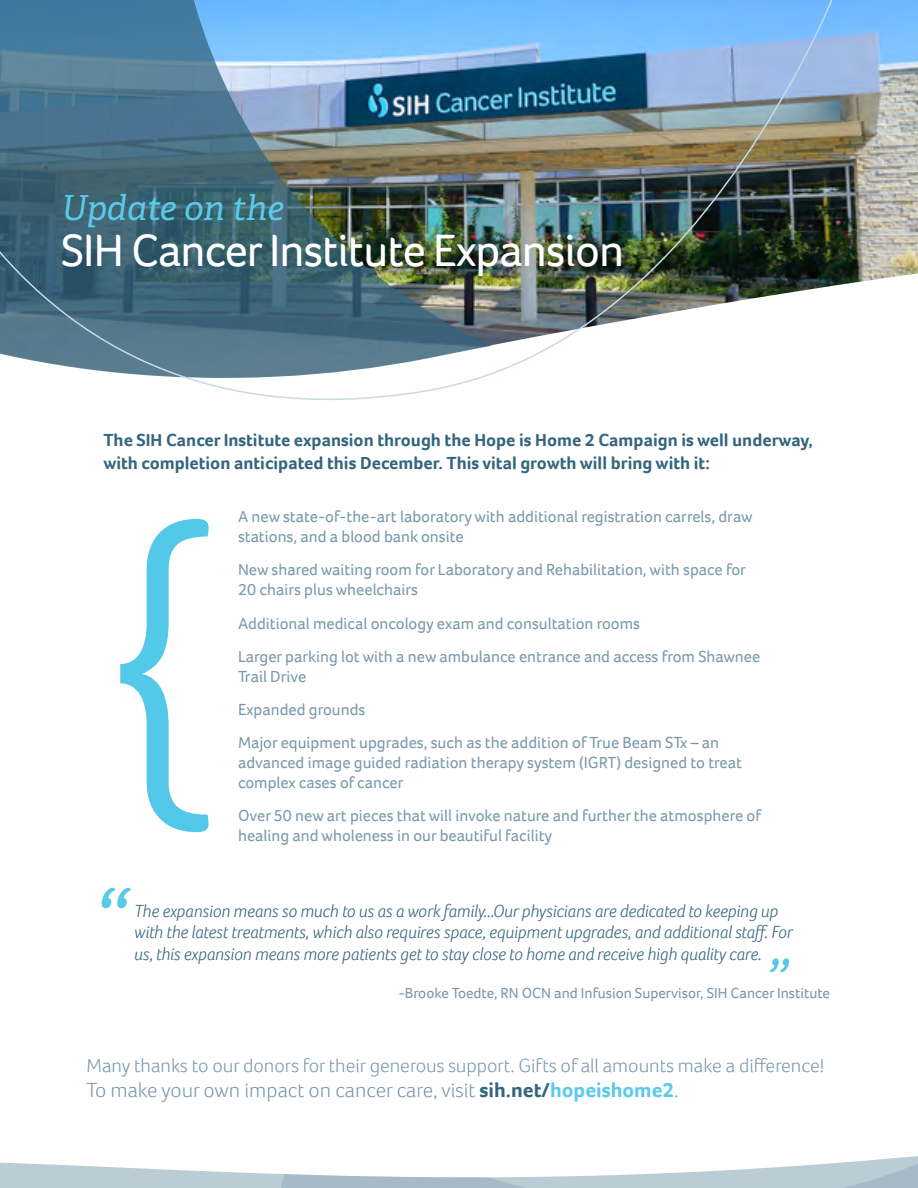
<style>
.page{position:relative;width:918px;height:1188px;background:#fff}
.page>*{position:absolute;margin:0;border:0;box-sizing:border-box;transform-origin:0 0}
.t1{font:300 366.3px "Foco";color:#54c8e8}
.t2{font:italic 300 108px "Foco";color:#59cbe8}
.t3{font:italic 300 72px "Foco";color:#54c8e8}
.t4{font:46.5px "Foco";letter-spacing:-.02em;color:#fff}
.t5{font:italic 34.5px "Adelle";color:#59cbe8}
.t6{font:300 21px "Foco";color:#7897ac}
.t7{font:300 19.5px "Foco";color:#7897ac}
.t8{font:italic 300 18px/21.6px "Foco";color:#34657f}
.t9{font:700 18px/22.5px "Foco";color:#34657f}
.t10{font:16.5px/19.8px "Foco";color:#7a99ac}
.t11{font:15px "Foco";color:#7897ac}
.s1{font-weight:700;color:#34657f}
.s2{font-weight:700;color:#59cbe8}
</style>
<div class="page">
<svg style="left:0;top:1156px;width:918px;height:32px"></svg>
<img style="left:0;top:0;width:902px;height:400px">
<h3 class="t5" style="left:61px;top:186px;width:225px">Update on the</h3>
<h3 class="t4" style="left:61px;top:220px;width:565px">SIH Cancer Institute Expansion</h3>
<p class="t9" style="left:103px;top:429px;width:711px">The SIH Cancer Institute expansion through the Hope is Home 2 Campaign is well underway, with completion anticipated this December. This vital growth will bring with it:</p>
<p class="t10" style="left:238px;top:507px;width:516px">A new state-of-the-art laboratory with additional registration carrels, draw stations, and a blood bank onsite</p>
<p class="t10" style="left:238px;top:560px;width:509px">New shared waiting room for Laboratory and Rehabilitation, with space for<br>20 chairs plus wheelchairs</p>
<p class="t10" style="left:238px;top:606px;width:524px;line-height:33.3px">Additional medical oncology exam and consultation rooms<br>Larger parking lot with a new ambulance entrance and access from Shawnee</p>
<p class="t10" style="left:238px;top:659px;width:483px;line-height:33.3px">Trail Drive<br>Expanded grounds<br>Major equipment upgrades, such as the addition of True Beam STx – an</p>
<p class="t10" style="left:238px;top:752px;width:505px">advanced image guided radiation therapy system (IGRT) designed to treat complex cases of cancer</p>
<p class="t10" style="left:238px;top:805px;width:524px">Over 50 new art pieces that will invoke nature and further the atmosphere of healing and wholeness in our beautiful facility</p>
<h1 class="t1" style="left:106px;top:416px;width:112px">{</h1>
<h2 class="t2" style="left:88px;top:855px;width:40px">“</h2>
<p class="t8" style="left:134px;top:899px;width:660px">The expansion means so much to us as a work family...Our physicians are dedicated to keeping up with the latest treatments, which also requires space, equipment upgrades, and additional staff. For</p>
<p class="t8" style="left:134px;top:943px;width:629px">us, this expansion means more patients get to stay close to home and receive high quality care.</p>
<p class="t11" style="left:398px;top:984px;width:433px">-Brooke Toedte, RN OCN and Infusion Supervisor, SIH Cancer Institute</p>
<h3 class="t3" style="left:762px;top:936px;width:27px">”</h3>
<p class="t7" style="left:87px;top:1052px;width:739px">Many thanks to our donors for their generous support. Gifts of all amounts make a difference!</p>
<p class="t6" style="left:87px;top:1076px;width:593px">To make your own impact on cancer care, visit <span class="s1">sih.net/</span><span class="s2">hopeishome2</span>.</p>
</div>
